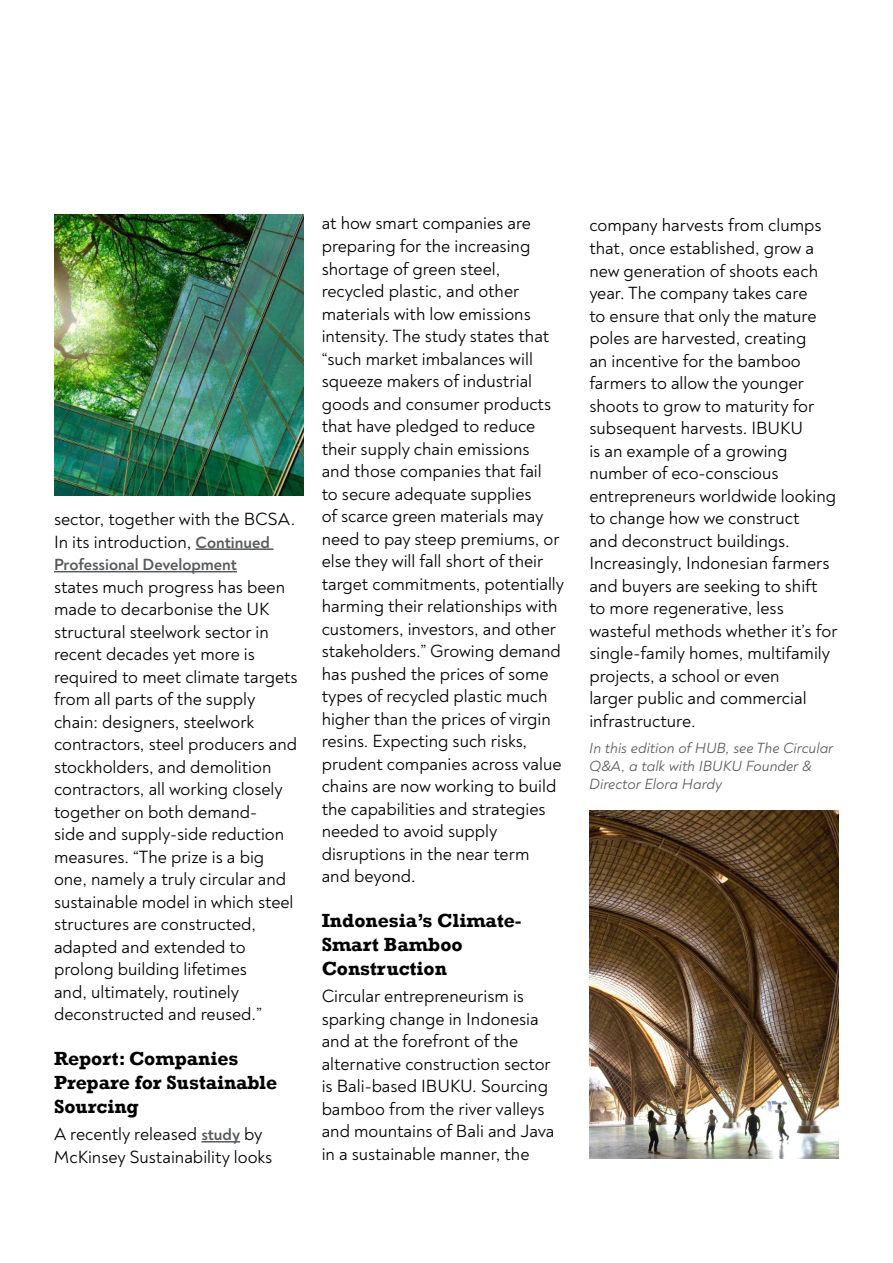
<style>
.page{position:relative;width:893px;height:1263px;background:#fff}
.page>*{position:absolute;margin:0;border:0;box-sizing:border-box;transform-origin:0 0}
.t1{font:700 19.5px/24px "Rockwell";color:#000}
.t2{font:18px/22.5px "Noah";color:#000}
.t3{font:700 16.5px "Noah";color:#58595b}
.t4{font:italic 15px/18px "Noah";color:#58595b}
.s1{font-weight:700;font-size:16.5px;color:#58595b}
</style>
<div class="page">
<hr style="left:196px;top:548px;width:78px;height:2px;background:#58595b">
<hr style="left:54px;top:571px;width:183px;height:1px;background:#58595b">
<hr style="left:201px;top:1141px;width:39px;height:1px;background:#58595b">
<img style="left:589px;top:810px;width:250px;height:348px">
<img style="left:54px;top:215px;width:250px;height:280px">
<p class="t2" style="left:54px;top:508px;width:243px">sector, together with the BCSA.<br>In its introduction, <span class="s1">Continued</span></p>
<p class="t3" style="left:54px;top:554px;width:184px">Professional Development</p>
<p class="t2" style="left:54px;top:575px;width:245px">states much progress has been made to decarbonise the UK structural steelwork sector in recent decades yet more is required to meet climate targets from all parts of the supply chain: designers, steelwork contractors, steel producers and stockholders, and demolition contractors, all working closely together on both demand-<br>side and supply-side reduction measures. “The prize is a big one, namely a truly circular and sustainable model in which steel structures are constructed, adapted and extended to prolong building lifetimes<br>and, ultimately, routinely deconstructed and reused.”</p>
<p class="t1" style="left:54px;top:1047px;width:225px">Report: Companies<br>Prepare for Sustainable<br>Sourcing</p>
<p class="t2" style="left:54px;top:1123px;width:220px">A recently released <span class="s1">study</span> by<br>McKinsey Sustainability looks</p>
<p class="t2" style="left:322px;top:212px;width:244px">at how smart companies are preparing for the increasing shortage of green steel, recycled plastic, and other materials with low emissions intensity. The study states that “such market imbalances will squeeze makers of industrial goods and consumer products that have pledged to reduce their supply chain emissions<br>and those companies that fail<br>to secure adequate supplies<br>of scarce green materials may need to pay steep premiums, or else they will fall short of their target commitments, potentially harming their relationships with customers, investors, and other stakeholders.” Growing demand has pushed the prices of some types of recycled plastic much higher than the prices of virgin resins. Expecting such risks, prudent companies across value chains are now working to build the capabilities and strategies needed to avoid supply disruptions in the near term<br>and beyond.</p>
<p class="t1" style="left:322px;top:909px;width:201px">Indonesia’s Climate-<br>Smart Bamboo<br>Construction</p>
<p class="t2" style="left:322px;top:985px;width:234px">Circular entrepreneurism is sparking change in Indonesia and at the forefront of the alternative construction sector is Bali-based IBUKU. Sourcing bamboo from the river valleys and mountains of Bali and Java in a sustainable manner, the</p>
<p class="t2" style="left:589px;top:214px;width:250px">company harvests from clumps that, once established, grow a new generation of shoots each year. The company takes care<br>to ensure that only the mature poles are harvested, creating<br>an incentive for the bamboo farmers to allow the younger shoots to grow to maturity for subsequent harvests. IBUKU<br>is an example of a growing number of eco-conscious entrepreneurs worldwide looking to change how we construct<br>and deconstruct buildings.<br>Increasingly, Indonesian farmers and buyers are seeking to shift to more regenerative, less wasteful methods whether it’s for single-family homes, multifamily projects, a school or even<br>larger public and commercial infrastructure.</p>
<p class="t4" style="left:589px;top:739px;width:246px">In this edition of HUB, see The Circular<br>Q&amp;A, a talk with IBUKU Founder &amp;<br>Director Elora Hardy</p>
</div>
